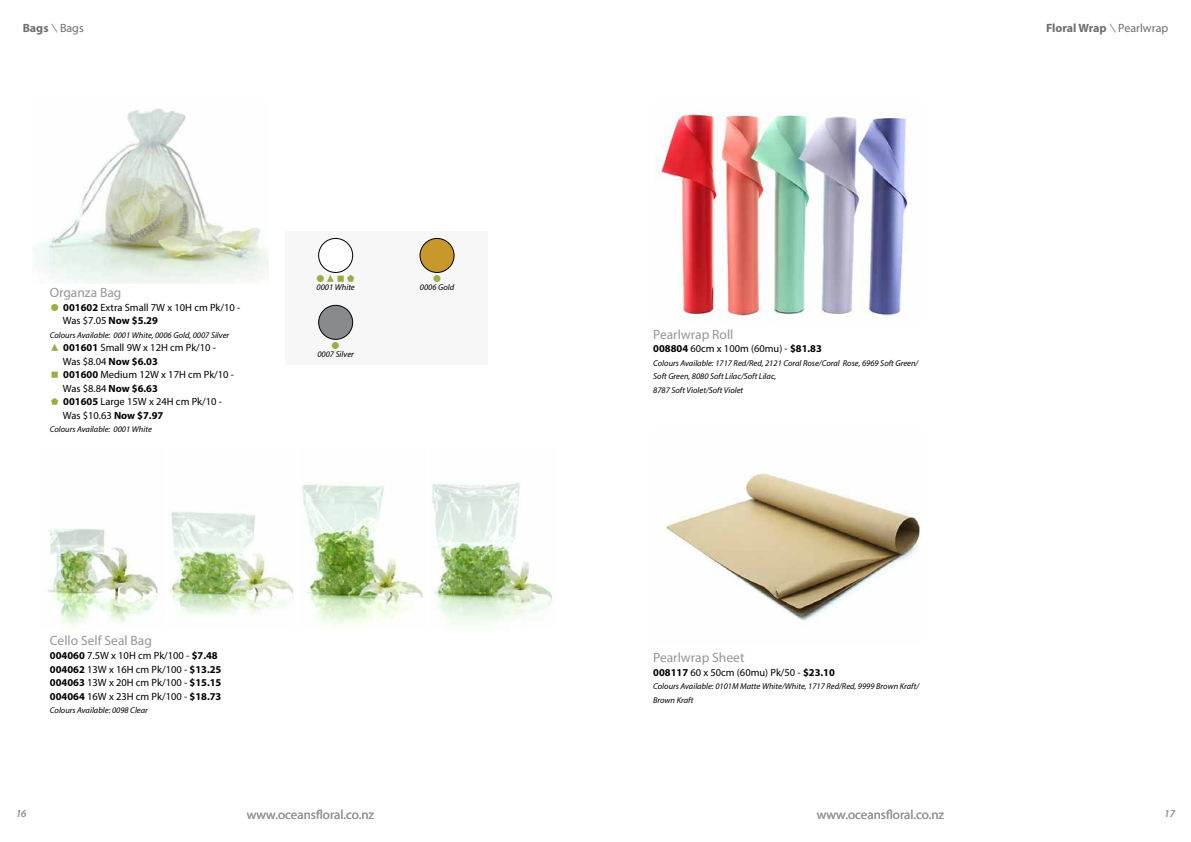
<style>
.page{position:relative;width:1191px;height:842px;background:#fff}
.page>*{position:absolute;margin:0;border:0;box-sizing:border-box;transform-origin:0 0}
.t1{font:13.5px "Myriad Pro";color:#939598}
.t2{font:13px "Myriad Pro";color:#939598}
.t3{font:700 12px "Myriad Pro";color:#6d6e71}
.t4{font:10.5px/13.5px "Myriad Pro";color:#000}
.t5{font:italic 10.5px "Myriad Pro";color:#939598}
.t6{font:italic 8.5px/13.5px "Myriad Pro";color:#000}
.s1{font-weight:400;font-style:italic}
.s2{font-weight:400}
.s3{font-weight:700}
</style>
<div class="page">
<img style="left:32px;top:108px;width:237px;height:175px">
<img style="left:48px;top:528px;width:110px;height:99px">
<img style="left:170px;top:511px;width:124px;height:104px">
<img style="left:302px;top:483px;width:121px;height:142px">
<img style="left:432px;top:483px;width:122px;height:141px">
<img style="left:653px;top:112px;width:255px;height:208px">
<img style="left:666px;top:473px;width:254px;height:148px">
<div style="left:285px;top:231px;width:203px;height:133px;background:#f7f7f7"></div>
<img style="left:319px;top:238px;width:34px;height:34px;border-radius:17px">
<div style="left:318px;top:238px;width:35px;height:35px;border:1px solid #000;border-radius:50%"></div>
<img style="left:420px;top:238px;width:34px;height:34px;border-radius:17px">
<div style="left:420px;top:238px;width:34px;height:35px;border:1px solid #000;border-radius:50%"></div>
<img style="left:319px;top:305px;width:34px;height:34px;border-radius:17px">
<div style="left:318px;top:305px;width:35px;height:34px;border:1px solid #000;border-radius:50%"></div>
<p class="t3" style="left:23px;top:20px;width:63px">Bags <span class="s1">\</span><span class="s2">Bags</span></p>
<p class="t1" style="left:50px;top:284px;width:73px">Organza Bag</p>
<p class="t4" style="left:63px;top:300px;width:179px"><span class="s3">001602</span> Extra Small 7W x 10H cm Pk/10 -<br>Was $7.05 <span class="s3">Now $5.29</span></p>
<p class="t6" style="left:50px;top:328px;width:181px">Colours Available: 0001 White, 0006 Gold, 0007 Silver</p>
<p class="t4" style="left:63px;top:341px;width:173px"><span class="s3">001601</span> Small 9W x 12H cm Pk/10 -<br>Was $8.04 <span class="s3">Now $6.03<br>001600</span> Medium 12W x 17H cm Pk/10 -<br>Was $8.84 <span class="s3">Now $6.63<br>001605</span> Large 15W x 24H cm Pk/10 -<br>Was $10.63 <span class="s3">Now $7.97</span></p>
<p class="t6" style="left:50px;top:423px;width:103px">Colours Available: 0001 White</p>
<p class="t6" style="left:316px;top:280px;width:40px">0001 White</p>
<p class="t6" style="left:420px;top:280px;width:36px">0006 Gold</p>
<p class="t6" style="left:317px;top:347px;width:38px">0007 Silver</p>
<p class="t1" style="left:50px;top:633px;width:104px">Cello Self Seal Bag</p>
<p class="t4" style="left:50px;top:648px;width:173px"><span class="s3">004060</span> 7.5W x 10H cm Pk/100 - <span class="s3">$7.48<br>004062</span> 13W x 16H cm Pk/100 - <span class="s3">$13.25<br>004063</span> 13W x 20H cm Pk/100 - <span class="s3">$15.15<br>004064</span> 16W x 23H cm Pk/100 - <span class="s3">$18.73</span></p>
<p class="t6" style="left:50px;top:703px;width:100px">Colours Available: 0098 Clear</p>
<p class="t1" style="left:653px;top:326px;width:82px">Pearlwrap Roll</p>
<p class="t4" style="left:653px;top:342px;width:170px"><span class="s3">008804</span> 60cm x 100m (60mu) - <span class="s3">$81.83</span></p>
<p class="t6" style="left:653px;top:356px;width:267px">Colours Available: 1717 Red/Red, 2121 Coral Rose/Coral Rose, 6969 Soft Green/<br>Soft Green, 8080 Soft Lilac/Soft Lilac,<br>8787 Soft Violet/Soft Violet</p>
<p class="t1" style="left:653px;top:649px;width:93px">Pearlwrap Sheet</p>
<p class="t4" style="left:653px;top:665px;width:183px"><span class="s3">008117</span> 60 x 50cm (60mu) Pk/50 - <span class="s3">$23.10</span></p>
<p class="t6" style="left:653px;top:679px;width:267px">Colours Available: 0101M Matte White/White, 1717 Red/Red, 9999 Brown Kraft/<br>Brown Kraft</p>
<p class="t3" style="left:1046px;top:20px;width:124px">Floral Wrap <span class="s1">\</span><span class="s2">Pearlwrap</span></p>
<p class="t5" style="left:16px;top:807px;width:12px">16</p>
<p class="t2" style="left:817px;top:806px;width:129px">www.oceansfloral.co.nz</p>
<p class="t5" style="left:1164px;top:807px;width:12px">17</p>
<p class="t2" style="left:247px;top:806px;width:129px">www.oceansfloral.co.nz</p>
</div>
